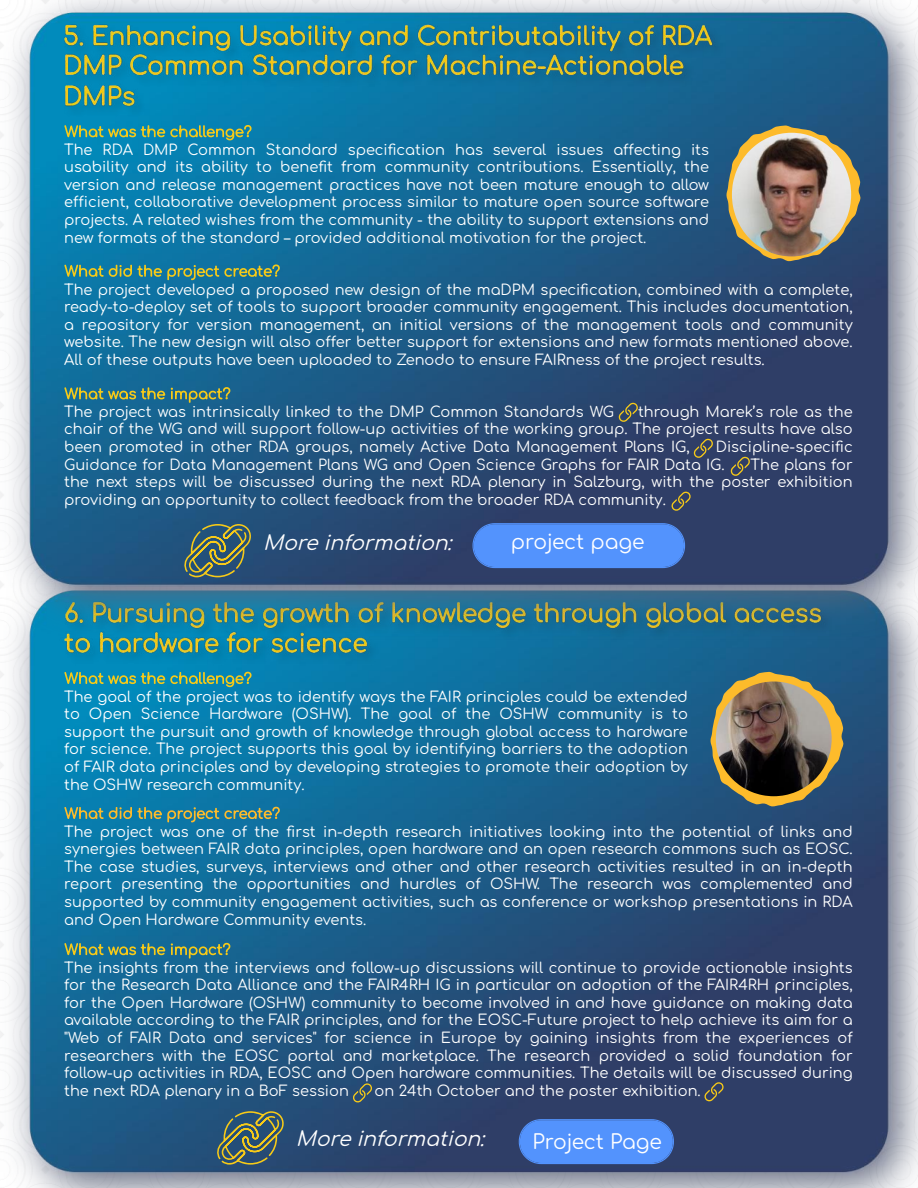
<style>
.page{position:relative;width:918px;height:1188px;background:#fff}
.page>*{position:absolute;margin:0;border:0;box-sizing:border-box;transform-origin:0 0}
.t1{font:italic 20.25px "Comfortaa";color:#fff}
.t2{font:20.25px "Comfortaa";color:#fff}
.t3{font:14.7px/17.5px "Comfortaa";color:#fff;text-align:justify}
</style>
<div class="page">
<img style="left:0;top:653px;width:918px;height:535px">
<img style="left:59px;top:653px;width:785px;height:22px">
<svg style="left:64px;top:672px;width:188px;height:15px;background:#459a8c"></svg>
<svg style="left:518px;top:1119px;width:157px;height:46px;background:#4f8aee"></svg>
<svg style="left:216px;top:1111px;width:69px;height:54px;background:#556a61"></svg>
<svg style="left:64px;top:943px;width:166px;height:16px;background:#4b8178"></svg>
<svg style="left:710px;top:672px;width:134px;height:135px;background:#637365"></svg>
<img style="left:716px;top:682px;width:116px;height:114px">
<img style="left:0;top:0;width:918px;height:653px">
<img style="left:58px;top:20px;width:677px;height:108px">
<svg style="left:64px;top:264px;width:216px;height:16px;background:#478880"></svg>
<svg style="left:64px;top:387px;width:166px;height:16px;background:#4d7f75"></svg>
<svg style="left:183px;top:524px;width:69px;height:53px;background:#556c62"></svg>
<svg style="left:472px;top:523px;width:214px;height:46px;background:#508cf1"></svg>
<svg style="left:64px;top:125px;width:188px;height:15px;background:#46978a"></svg>
<svg style="left:726px;top:125px;width:135px;height:136px;background:#576967"></svg>
<img style="left:732px;top:133px;width:119px;height:123px">
<svg style="left:619px;top:403px;width:19px;height:19px"></svg>
<svg style="left:694px;top:439px;width:19px;height:19px"></svg>
<svg style="left:731px;top:457px;width:19px;height:19px"></svg>
<svg style="left:672px;top:492px;width:19px;height:19px"></svg>
<svg style="left:704px;top:1082px;width:20px;height:19px"></svg>
<svg style="left:353px;top:1083px;width:19px;height:20px"></svg>
<svg style="left:64px;top:807px;width:216px;height:15px;background:#4b8986"></svg>
<p class="t3" style="left:64px;top:142px;width:646px">The RDA DMP Common Standard specification has several issues affecting its usability and its ability to benefit from community contributions. Essentially, the version and release management practices have not been mature enough to allow efficient, collaborative development process similar to mature open source software projects. A related wishes from the community - the ability to support extensions and new formats of the standard – provided additional motivation for the project.</p>
<p class="t3" style="left:64px;top:281px;width:790px">The project developed a proposed new design of the maDPM specification, combined with a complete, ready-to-deploy set of tools to support broader community engagement. This includes documentation, a repository for version management, an initial versions of the management tools and community website. The new design will also offer better support for extensions and new formats mentioned above.<br>All of these outputs have been uploaded to Zenodo to ensure FAIRness of the project results.</p>
<p class="t3" style="left:64px;top:404px;width:551px">The project was intrinsically linked to the DMP Common Standards WG</p>
<p class="t3" style="left:64px;top:404px;width:790px;text-indent:574px">through Marek’s role as the chair of the WG and will support follow-up activities of the working group. The project results have also been promoted in other RDA groups, namely Active Data Management Plans IG,</p>
<p class="t3" style="left:64px;top:438px;width:790px;line-height:18px;text-indent:652px">Discipline-specific<br>Guidance for Data Management Plans WG and Open Science Graphs for FAIR Data IG.</p>
<p class="t3" style="left:64px;top:457px;width:790px;text-indent:686px">The plans for the next steps will be discussed during the next RDA plenary in Salzburg, with the poster exhibition providing an opportunity to collect feedback from the broader RDA community.</p>
<h1 class="t1" style="left:263px;top:532px;width:195px">More information:</h1>
<h1 class="t2" style="left:511px;top:531px;width:135px">project page</h1>
<p class="t3" style="left:64px;top:688px;width:625px">The goal of the project was to identify ways the FAIR principles could be extended to Open Science Hardware (OSHW). The goal of the OSHW community is to support the pursuit and growth of knowledge through global access to hardware for science. The project supports this goal by identifying barriers to the adoption of FAIR data principles and by developing strategies to promote their adoption by the OSHW research community.</p>
<p class="t3" style="left:64px;top:823px;width:790px">The project was one of the fi rst in-depth research initiatives looking into the potential of links and synergies between FAIR data principles, open hardware and an open research commons such as EOSC.<br>The case studies, surveys, interviews and other and other research activities resulted in an in-depth report presenting the opportunities and hurdles of OSHW. The research was complemented and supported by community engagement activities, such as conference or workshop presentations in RDA and Open Hardware Community events.</p>
<p class="t3" style="left:64px;top:960px;width:790px">The insights from the interviews and follow-up discussions will continue to provide actionable insights for the Research Data Alliance and the FAIR4RH IG in particular on adoption of the FAIR4RH principles, for the Open Hardware (OSHW) community to become involved in and have guidance on making data available according to the FAIR principles, and for the EOSC-Future project to help achieve its aim for a "Web of FAIR Data and services" for science in Europe by gaining insights from the experiences of researchers with the EOSC portal and marketplace. The research provided a solid foundation for follow-up activities in RDA, EOSC and Open hardware communities. The details will be discussed during the next RDA plenary in a BoF session</p>
<p class="t3" style="left:375px;top:1082px;width:328px">on 24th October and the poster exhibition.</p>
<h1 class="t1" style="left:296px;top:1129px;width:195px">More information:</h1>
<h1 class="t2" style="left:532px;top:1131px;width:131px">Project Page</h1>
</div>
